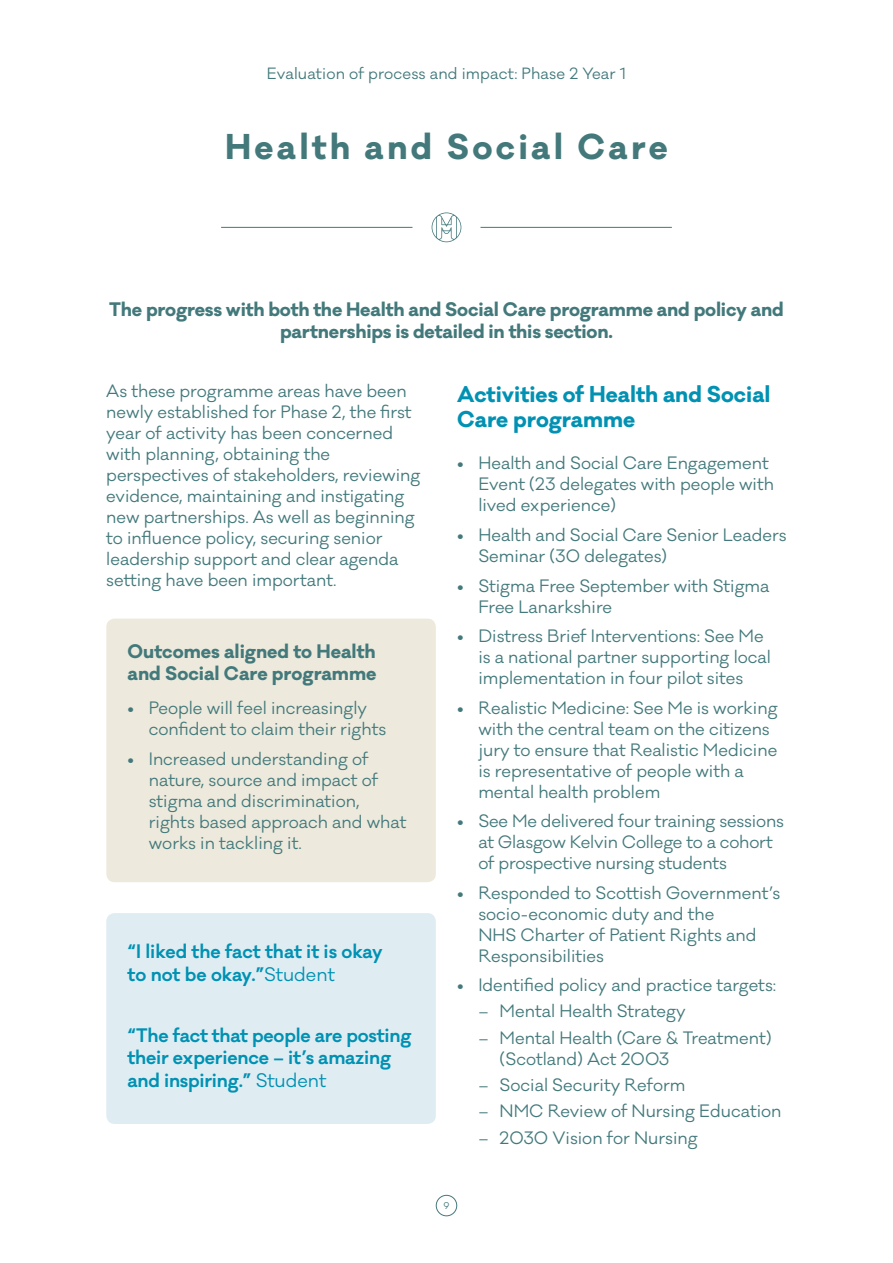
<style>
.page{position:relative;width:893px;height:1263px;background:#fff}
.page>*{position:absolute;margin:0;border:0;box-sizing:border-box;transform-origin:0 0}
.t1{font:700 33px "Galano Classic";letter-spacing:.1em;color:#43797b}
.t2{font:700 21px/25.5px "Galano Classic";color:#0091b3}
.t3{font:700 18px/22.5px "Galano Classic";letter-spacing:-.01em;color:#43797b;text-align:center}
.t4{font:600 18px/22.5px "Galano Classic";letter-spacing:-.01em;color:#0091b3}
.t5{font:16.5px/21px "Galano Classic";color:#43797b}
.t6{font:15px "Galano Classic";letter-spacing:.01em;color:#43797b}
.t7{font:9px "Galano Classic";color:#43797b}
.s1{font-weight:400}
</style>
<div class="page">
<div style="left:436px;top:1195px;width:21px;height:21px;border:1px solid #43797b;border-radius:50%"></div>
<hr style="left:221px;top:227px;width:191px;height:1px;background:#43797b">
<hr style="left:480px;top:227px;width:192px;height:1px;background:#43797b">
<svg style="left:432px;top:212px;width:29px;height:30px"></svg>
<div style="left:106px;top:913px;width:330px;height:211px;background:#dfedf3;border-radius:9px"></div>
<div style="left:106px;top:618px;width:330px;height:264px;background:#edeadd;border-radius:9px"></div>
<p class="t6" style="left:267px;top:64px;width:361px">Evaluation of process and impact: Phase 2 Year 1</p>
<h1 class="t1" style="left:225px;top:124px;width:444px">Health and Social Care</h1>
<p class="t3" style="left:109px;top:298px;width:676px">The progress with both the Health and Social Care programme and policy and partnerships is detailed in this section.</p>
<p class="t5" style="left:106px;top:381px;width:316px">As these programme areas have been newly established for Phase 2, the first year of activity has been concerned with planning, obtaining the perspectives of stakeholders, reviewing evidence, maintaining and instigating new partnerships. As well as beginning to influence policy, securing senior leadership support and clear agenda setting have been important.</p>
<p class="t3" style="left:128px;top:640px;width:250px;text-align:left">Outcomes aligned to Health and Social Care programme</p>
<p class="t5" style="left:149px;top:698px;width:239px;text-indent:-21px">• People will feel increasingly confident to claim their rights</p>
<p class="t5" style="left:149px;top:748px;width:259px;text-indent:-21px">• Increased understanding of nature, source and impact of stigma and discrimination, rights based approach and what works in tackling it.</p>
<p class="t4" style="left:128px;top:940px;width:256px">“I liked the fact that it is okay to not be okay.”<span class="s1">Student</span></p>
<p class="t4" style="left:128px;top:1024px;width:285px">“The fact that people are posting their experience – it’s amazing and inspiring.” <span class="s1">Student</span></p>
<p class="t2" style="left:457px;top:381px;width:315px">Activities of Health and Social<br>Care programme</p>
<p class="t5" style="left:478px;top:453px;width:297px;text-indent:-21px">• Health and Social Care Engagement<br>Event (23 delegates with people with lived experience)</p>
<p class="t5" style="left:478px;top:525px;width:310px;text-indent:-21px">• Health and Social Care Senior Leaders<br>Seminar (30 delegates)</p>
<p class="t5" style="left:478px;top:575px;width:293px;text-indent:-21px">• Stigma Free September with Stigma<br>Free Lanarkshire</p>
<p class="t5" style="left:478px;top:626px;width:294px;text-indent:-21px">• Distress Brief Interventions: See Me is a national partner supporting local implementation in four pilot sites</p>
<p class="t5" style="left:478px;top:697px;width:301px;text-indent:-21px">• Realistic Medicine: See Me is working with the central team on the citizens jury to ensure that Realistic Medicine is representative of people with a mental health problem</p>
<p class="t5" style="left:478px;top:811px;width:307px;text-indent:-21px">• See Me delivered four training sessions at Glasgow Kelvin College to a cohort of prospective nursing students</p>
<p class="t5" style="left:478px;top:882px;width:303px;text-indent:-21px">• Responded to Scottish Government’s socio-economic duty and the<br>NHS Charter of Patient Rights and<br>Responsibilities</p>
<p class="t5" style="left:457px;top:975px;width:321px">• Identified policy and practice targets:</p>
<p class="t5" style="left:478px;top:1001px;width:209px">– Mental Health Strategy</p>
<p class="t5" style="left:500px;top:1027px;width:273px;text-indent:-21px">– Mental Health (Care &amp; Treatment) (Scotland) Act 2003</p>
<p class="t5" style="left:478px;top:1075px;width:209px">– Social Security Reform</p>
<p class="t5" style="left:478px;top:1101px;width:305px">– NMC Review of Nursing Education</p>
<p class="t5" style="left:478px;top:1127px;width:221px">– 2030 Vision for Nursing</p>
<p class="t7" style="left:443px;top:1200px;width:8px">9</p>
</div>
